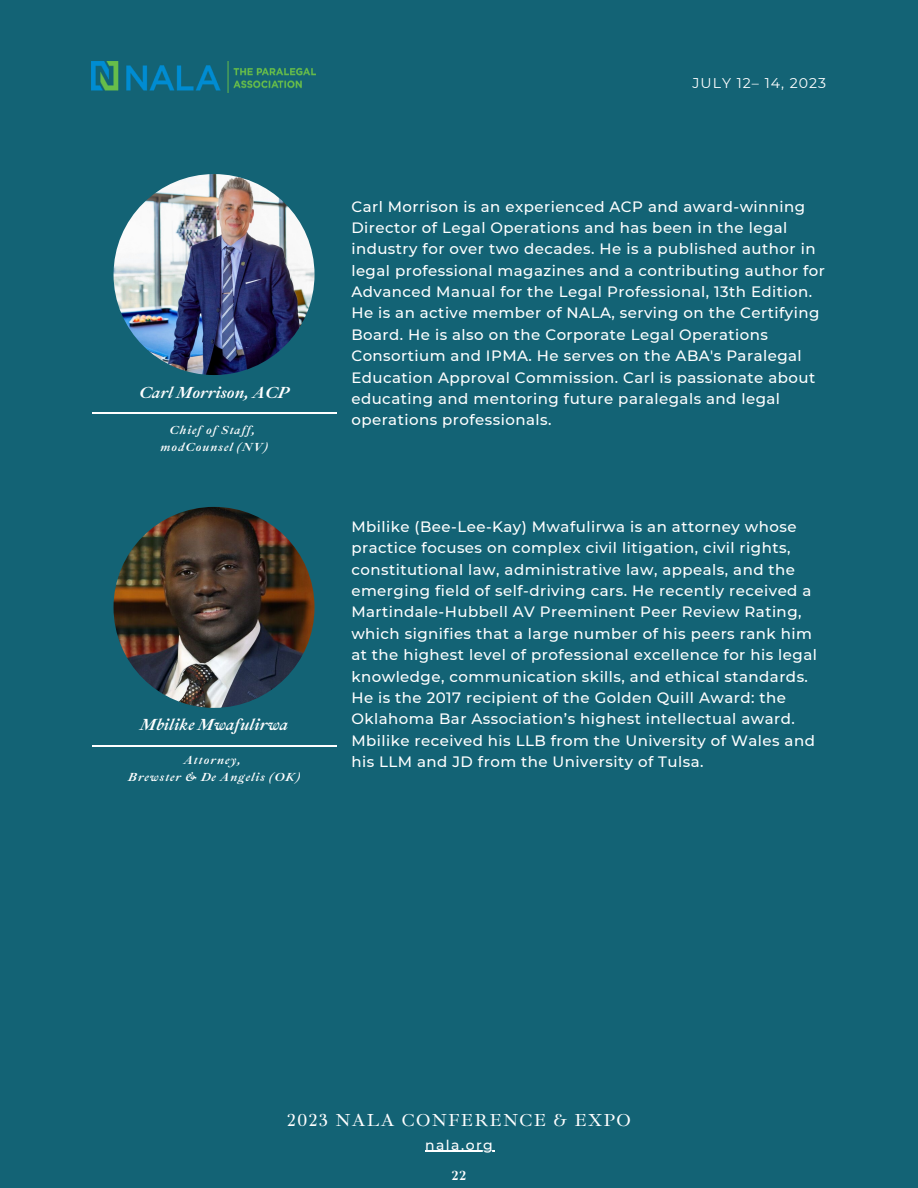
<style>
.page{position:relative;width:918px;height:1188px;background:#136375}
.page>*{position:absolute;margin:0;border:0;box-sizing:border-box;transform-origin:0 0}
.t1{font:17.85px "Ibarra Real Nova";letter-spacing:.07em;color:#fff}
.t2{font:italic 700 16.5px "Ibarra Real Nova";color:#fff}
.t3{font:500 15px/21.3px "Montserrat";letter-spacing:.03em;color:#fff}
.t4{font:14.1px "Montserrat";letter-spacing:.07em;color:#fff}
.t5{font:500 13.95px "Montserrat";letter-spacing:.105em;color:#fff}
.t6{font:700 13.5px "Ibarra Real Nova";color:#fff}
.t7{font:italic 700 12px "Ibarra Real Nova";letter-spacing:.085em;color:#fff}
</style>
<div class="page">
<img style="left:92px;top:62px;width:224px;height:30px">
<img style="left:114px;top:507px;width:201px;height:201px;border-radius:50%">
<hr style="left:92px;top:746px;width:244px;height:1px;background:#fff">
<img style="left:114px;top:174px;width:201px;height:201px;border-radius:50%">
<hr style="left:92px;top:413px;width:244px;height:1px;background:#fff">
<hr style="left:425px;top:1151px;width:69px;height:1px;background:#fff">
<p class="t2" style="left:139px;top:382px;width:151px">Carl Morrison, ACP</p>
<p class="t7" style="left:169px;top:423px;width:87px">Chief of Staff,</p>
<p class="t7" style="left:161px;top:440px;width:108px">modCounsel (NV)</p>
<p class="t2" style="left:140px;top:714px;width:150px">Mbilike Mwafulirwa</p>
<p class="t7" style="left:184px;top:752px;width:59px">Attorney,</p>
<p class="t7" style="left:128px;top:769px;width:173px">Brewster &amp; De Angelis (OK)</p>
<p class="t4" style="left:693px;top:74px;width:135px">JULY 12– 14, 2023</p>
<p class="t3" style="left:351px;top:195px;width:475px">Carl Morrison is an experienced ACP and award-winning Director of Legal Operations and has been in the legal industry for over two decades. He is a published author in legal professional magazines and a contributing author for Advanced Manual for the Legal Professional, 13th Edition.<br>He is an active member of NALA, serving on the Certifying Board. He is also on the Corporate Legal Operations Consortium and IPMA. He serves on the ABA's Paralegal Education Approval Commission. Carl is passionate about educating and mentoring future paralegals and legal operations professionals.</p>
<p class="t3" style="left:351px;top:516px;width:467px">Mbilike (Bee-Lee-Kay) Mwafulirwa is an attorney whose practice focuses on complex civil litigation, civil rights, constitutional law, administrative law, appeals, and the emerging field of self-driving cars. He recently received a Martindale-Hubbell AV Preeminent Peer Review Rating, which signifies that a large number of his peers rank him at the highest level of professional excellence for his legal knowledge, communication skills, and ethical standards.<br>He is the 2017 recipient of the Golden Quill Award: the Oklahoma Bar Association’s highest intellectual award.<br>Mbilike received his LLB from the University of Wales and his LLM and JD from the University of Tulsa.</p>
<p class="t1" style="left:287px;top:1109px;width:345px">2023 NALA CONFERENCE &amp; EXPO</p>
<p class="t5" style="left:425px;top:1136px;width:69px">nala.org</p>
<p class="t6" style="left:452px;top:1168px;width:16px">22</p>
</div>
